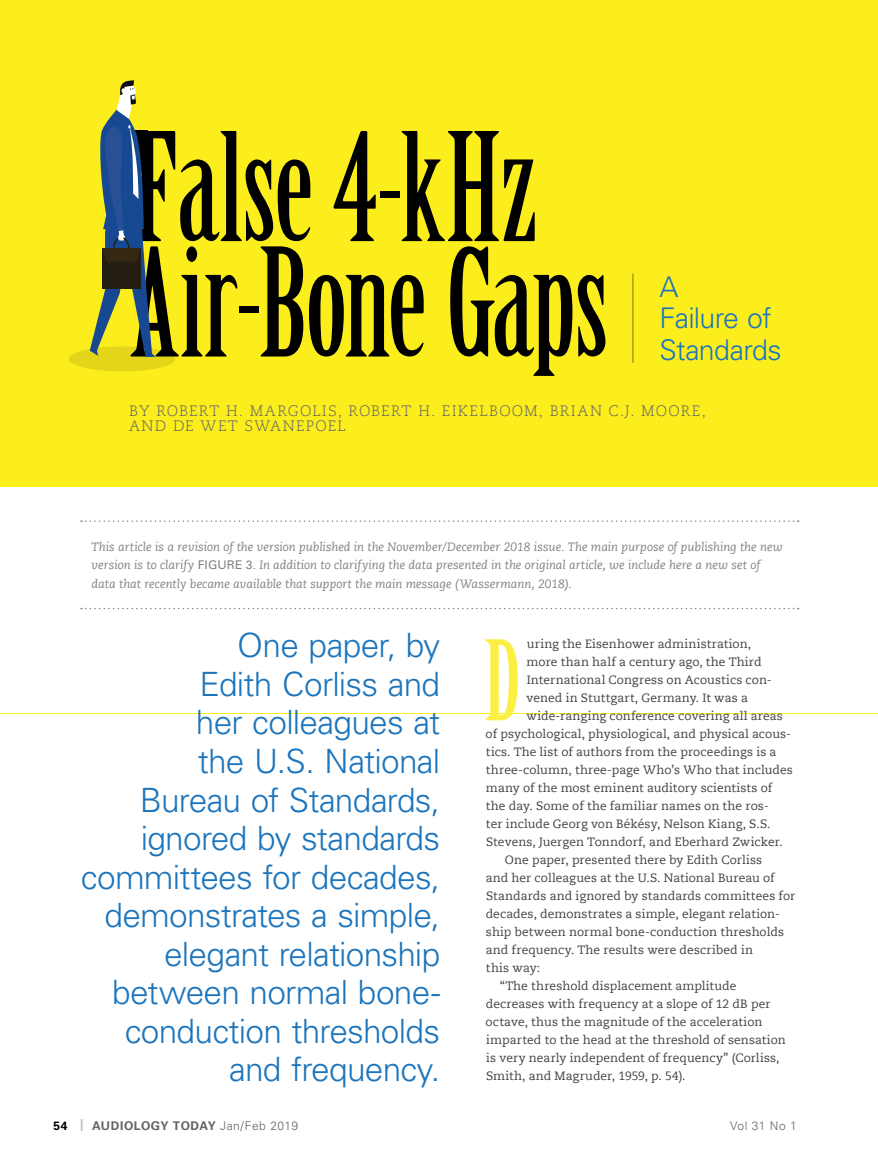
<style>
.page{position:relative;width:878px;height:1175px;background:#fff}
.page>*{position:absolute;margin:0;border:0;box-sizing:border-box;transform-origin:0 0}
.t1{font:146.7px/115.4px "Birch Std";letter-spacing:-.01em;color:#000}
.t2{font:108px "Birch Std";color:#fcef44}
.t3{font:300 33.45px/38.5px "Univers LT Std";letter-spacing:-.025em;color:#1c75bc;text-align:right}
.t4{font:300 28.5px/31.5px "Univers LT Std";letter-spacing:-.025em;color:#1c75bc}
.t5{font:300 15px/15px "Caecilia Com 45";letter-spacing:.08em;color:#636466}
.t6{font:12px "Caecilia Com 55 Roman";letter-spacing:.005em;color:#414042}
.t7{font:italic 12px/18px "Caecilia Com 56";color:#808285}
.t8{font:700 12px "Univers LT Std";letter-spacing:.045em;color:#636466}
.t9{font:300 12px "Univers LT Std";letter-spacing:.035em;color:#636466}
.s1{font-family:"Univers LT Std";font-style:normal}
.s2{color:#000}
.s3{color:#bcbec0}
.s4{font-weight:300}
</style>
<div class="page">
<div style="left:0;top:0;width:878px;height:713px;background:#fcee1d"></div>
<div style="left:0;top:487px;width:878px;height:226px;background:#fff"></div>
<hr style="left:632px;top:273px;width:1px;height:90px;background:#000">
<div style="left:69px;top:346px;width:106px;height:25px;background:#e3d61a;border-radius:50%"></div>
<svg style="left:90px;top:80px;width:66px;height:277px"></svg>
<svg style="left:81px;top:520px;width:717px;height:2px"></svg>
<svg style="left:81px;top:608px;width:717px;height:1px"></svg>
<h1 class="t1" style="left:130px;top:134px;width:480px">False 4-kHz<br>Air-Bone Gaps</h1>
<h3 class="t4" style="left:659px;top:271px;width:124px">A<br>Failure of<br>Standards</h3>
<p class="t5" style="left:129px;top:403px;width:578px">BY ROBERT H. MARGOLIS, ROBERT H. EIKELBOOM, BRIAN C.J. MOORE,<br>AND DE WET SWANEPOEL</p>
<p class="t7" style="left:92px;top:538px;width:692px">This article is a revision of the version published in the November/December 2018 issue. The main purpose of publishing the new version is to clarify <span class="s1">FIGURE 3</span>. In addition to clarifying the data presented in the original article, we include here a new set of data that recently became available that support the main message (Wassermann, 2018).</p>
<p class="t3" style="left:81px;top:626px;width:361px">One paper, by<br>Edith Corliss and<br>her colleagues at<br>the U.S. National<br>Bureau of Standards, ignored by standards committees for decades, demonstrates a simple, elegant relationship between normal bone&shy;conduction thresholds and frequency.</p>
<h2 class="t2" style="left:484px;top:620px;width:38px">D</h2>
<p class="t6" style="left:526px;top:636px;width:226px">uring the Eisenhower administration,</p>
<p class="t6" style="left:526px;top:654px;width:236px">more than half a century ago, the Third</p>
<p class="t6" style="left:526px;top:672px;width:246px">International Congress on Acoustics con-</p>
<p class="t6" style="left:526px;top:690px;width:223px">vened in Stuttgart, Germany. It was a</p>
<p class="t6" style="left:526px;top:708px;width:258px">wide-ranging conference covering all areas</p>
<p class="t6" style="left:485px;top:726px;width:307px">of psychological, physiological, and physical acous-</p>
<p class="t6" style="left:486px;top:744px;width:292px">tics. The list of authors from the proceedings is a</p>
<p class="t6" style="left:486px;top:762px;width:308px">three-column, three-page Who’s Who that includes</p>
<p class="t6" style="left:486px;top:780px;width:288px">many of the most eminent auditory scientists of</p>
<p class="t6" style="left:486px;top:798px;width:284px">the day. Some of the familiar names on the ros-</p>
<p class="t6" style="left:486px;top:816px;width:286px">ter include Georg von Békésy, Nelson Kiang, S.S.</p>
<p class="t6" style="left:486px;top:834px;width:298px">Stevens, Juergen Tonndorf, and Eberhard Zwicker.</p>
<p class="t6" style="left:505px;top:852px;width:259px">One paper, presented there by Edith Corliss</p>
<p class="t6" style="left:486px;top:870px;width:290px">and her colleagues at the U.S. National Bureau of</p>
<p class="t6" style="left:486px;top:888px;width:311px">Standards and ignored by standards committees for</p>
<p class="t6" style="left:485px;top:906px;width:296px">decades, demonstrates a simple, elegant relation-</p>
<p class="t6" style="left:486px;top:924px;width:300px">ship between normal bone-conduction thresholds</p>
<p class="t6" style="left:486px;top:942px;width:268px">and frequency. The results were described in</p>
<p class="t6" style="left:486px;top:960px;width:56px">this way:</p>
<p class="t6" style="left:499px;top:978px;width:238px">“The threshold displacement amplitude</p>
<p class="t6" style="left:486px;top:996px;width:286px">decreases with frequency at a slope of 12 dB per</p>
<p class="t6" style="left:485px;top:1014px;width:278px">octave, thus the magnitude of the acceleration</p>
<p class="t6" style="left:486px;top:1032px;width:301px">imparted to the head at the threshold of sensation</p>
<p class="t6" style="left:486px;top:1050px;width:295px">is very nearly independent of frequency” (Corliss,</p>
<p class="t6" style="left:486px;top:1068px;width:201px">Smith, and Magruder, 1959, p. 54).</p>
<p class="t8" style="left:53px;top:1118px;width:246px"><span class="s2">54</span> <span class="s3">|</span> AUDIOLOGY TODAY <span class="s4">Jan/Feb 2019</span></p>
<p class="t9" style="left:730px;top:1118px;width:68px">Vol 31 No 1</p>
</div>
